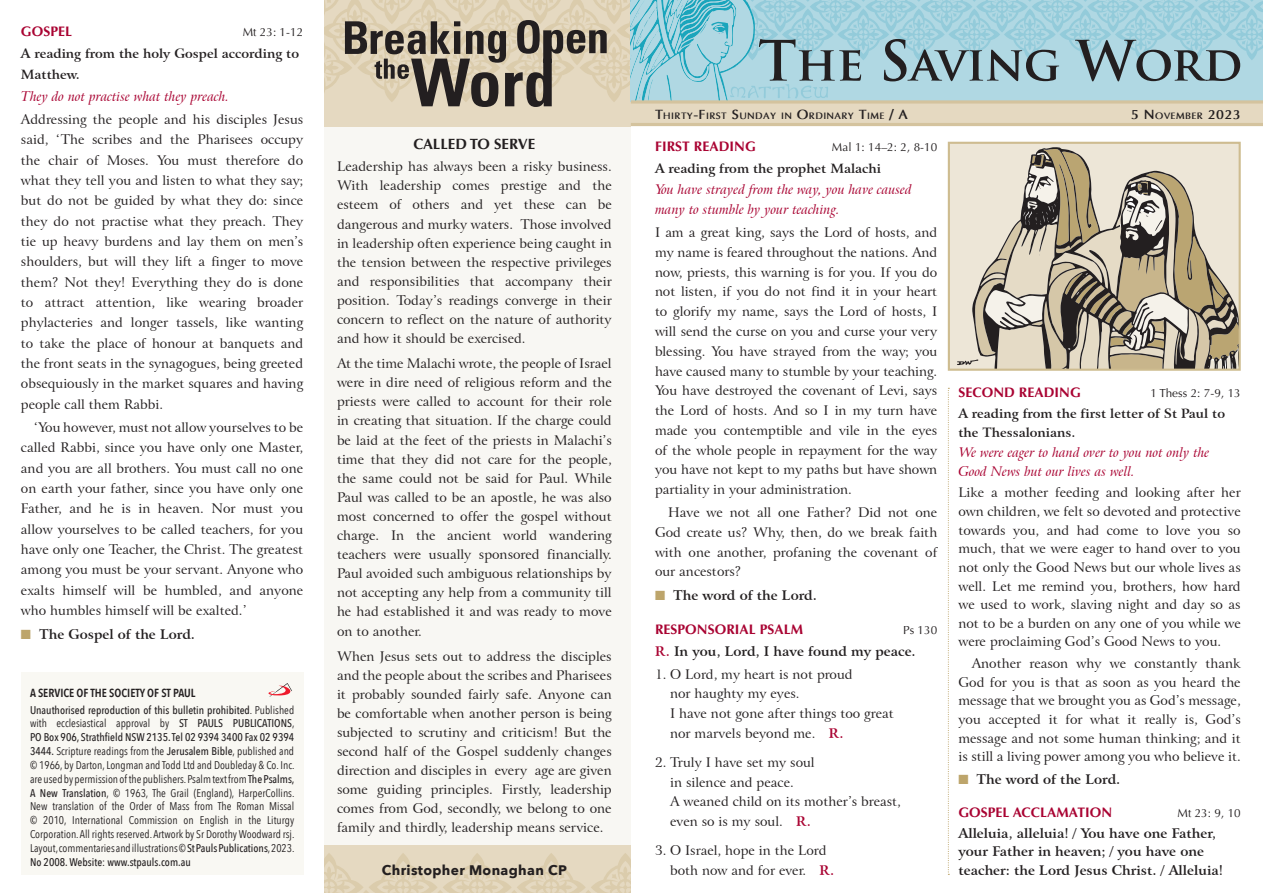
<style>
.page{position:relative;width:1263px;height:893px;background:#fff}
.page>*{position:absolute;margin:0;border:0;box-sizing:border-box;transform-origin:0 0}
.t1{font:700 14.85px "Optima LT Std";color:#231f20}
.t2{font:700 13.8px "Optima LT Std";letter-spacing:.005em;color:#a90332}
.t3{font:700 13.8px "Avenir Next";letter-spacing:.025em;color:#231f20}
.t4{font:13.35px/19px "Arrus BT";color:#231f20;text-align:justify}
.t5{font:700 13.35px/18.6px "Arrus BT";color:#231f20}
.t6{font:italic 13.35px/19.8px "Arrus BT";color:#a90332}
.t7{font:700 12.75px/18.6px "Arrus BT";color:#231f20}
.t8{font:11.7px "Optima LT Std";letter-spacing:.005em;color:#231f20}
.t9{font:600 11.7px "Avenir Next Condensed";color:#231f20}
.t10{font:11.25px/13.8px "Avenir Next Condensed";color:#231f20;text-align:justify}
.t11{font:700 9.3px "Optima";letter-spacing:.035em;color:#231f20}
.s1{font-style:italic;color:#a90332}
.s2{color:#bda56b}
.s3{font-weight:500}
.s4{font-size:13.35px}
.s5{color:#a90332}
.s6{font-weight:700;color:#a90332}
</style>
<div class="page">
<div style="left:324px;top:0;width:307px;height:875px;background:#f8f7f3"></div>
<div style="left:324px;top:0;width:307px;height:126px;background:#e5d9c1"></div>
<div style="left:324px;top:845px;width:307px;height:48px;background:#e5d9c1"></div>
<svg style="left:324px;top:853px;width:307px;height:40px"></svg>
<div style="left:21px;top:673px;width:282px;height:202px;background:#f9f8f3"></div>
<svg style="left:268px;top:683px;width:24px;height:14px"></svg>
<div style="left:631px;top:64px;width:632px;height:60px;background:#e5d9c1"></div>
<svg style="left:324px;top:0;width:939px;height:107px"></svg>
<svg style="left:631px;top:100px;width:632px;height:4px;background:#d2c6a7"></svg>
<hr style="left:631px;top:123px;width:632px;height:3px;background:#d4c39e">
<div style="left:951px;top:145px;width:287px;height:223px;background:#ede6d7"></div>
<div style="left:948px;top:142px;width:293px;height:229px;border:2px solid #cebc90"></div>
<svg style="left:948px;top:388px;width:1px;height:487px"></svg>
<svg style="left:957px;top:149px;width:283px;height:221px;background:#bbb29f"></svg>
<p class="t2" style="left:21px;top:23px;width:53px">GOSPEL</p>
<p class="t8" style="left:243px;top:25px;width:62px">Mt 23: 1-12</p>
<p class="t7" style="left:21px;top:44px;width:280px;line-height:20.4px">A reading from the holy Gospel according to<br>Matthew.</p>
<p class="t4" style="left:21px;top:85px;width:284px;line-height:23.4px"><span class="s1">They do not practise what they preach.<br></span>Addressing the people and his disciples Jesus</p>
<p class="t4" style="left:21px;top:130px;width:284px;line-height:20.4px">said, ‘The scribes and the Pharisees occupy the chair of Moses. You must therefore do what they tell you and listen to what they say; but do not be guided by what they do: since they do not practise what they preach. They tie up heavy burdens and lay them on men’s shoulders, but will they lift a finger to move them? Not they! Everything they do is done to attract attention, like wearing broader phylacteries and longer tassels, like wanting to take the place of honour at banquets and the front seats in the synagogues, being greeted obsequiously in the market squares and having people call them Rabbi.</p>
<p class="t4" style="left:21px;top:417px;width:284px;line-height:20.4px;text-indent:13px">‘You however, must not allow yourselves to be called Rabbi, since you have only one Master, and you are all brothers. You must call no one on earth your father, since you have only one Father, and he is in heaven. Nor must you allow yourselves to be called teachers, for you have only one Teacher, the Christ. The greatest among you must be your servant. Anyone who exalts himself will be humbled, and anyone who humbles himself will be exalted.’</p>
<p class="t5" style="left:21px;top:625px;width:176px"><span class="s2">■</span> The Gospel of the Lord.</p>
<p class="t9" style="left:30px;top:682px;width:167px">A SERVICE OF THE SOCIETY OF ST PAUL</p>
<p class="t10" style="left:30px;top:702px;width:266px"><span class="s3">Unauthorised reproduction of this bulletin prohibited</span>. Published with ecclesiastical approval by <span class="s3">ST PAULS PUBLICATIONS</span>, <span class="s3">PO Box 906, Strathfield NSW 2135. Tel 02 9394 3400 Fax 02 9394<br>3444.</span> Scripture readings from the <span class="s3">Jerusalem Bible</span>, published and © 1966, by Darton, Longman and Todd Ltd and Doubleday &amp; Co. Inc. are used by permission of the publishers. Psalm text from <span class="s3">The Psalms, A New Translation</span>, © 1963, The Grail (England), HarperCollins.<br>New translation of the Order of Mass from The Roman Missal © 2010, International Commission on English in the Liturgy Corporation. All rights reserved. Artwork by Sr Dorothy Woodward rsj.<br>Layout, commentaries and illustrations © <span class="s3">St Pauls Publications</span>, 2023.<br><span class="s3">No 2008. Website: www.stpauls.com.au</span></p>
<p class="t1" style="left:413px;top:135px;width:123px">CALLED TO SERVE</p>
<p class="t4" style="left:337px;top:157px;width:276px">Leadership has always been a risky business.<br>With leadership comes prestige and the esteem of others and yet these can be dangerous and murky waters. Those involved in leadership often experience being caught in the tension between the respective privileges and responsibilities that accompany their position. Today’s readings converge in their concern to reflect on the nature of authority and how it should be exercised.</p>
<p class="t4" style="left:337px;top:354px;width:276px">At the time Malachi wrote, the people of Israel were in dire need of religious reform and the priests were called to account for their role in creating that situation. If the charge could be laid at the feet of the priests in Malachi’s time that they did not care for the people, the same could not be said for Paul. While Paul was called to be an apostle, he was also most concerned to offer the gospel without charge. In the ancient world wandering teachers were usually sponsored financially.<br>Paul avoided such ambiguous relationships by not accepting any help from a community till he had established it and was ready to move on to another.</p>
<p class="t4" style="left:337px;top:647px;width:276px">When Jesus sets out to address the disciples and the people about the scribes and Pharisees it probably sounded fairly safe. Anyone can be comfortable when another person is being subjected to scrutiny and criticism! But the second half of the Gospel suddenly changes direction and disciples in every age are given some guiding principles. Firstly, leadership comes from God, secondly, we belong to one family and thirdly, leadership means service.</p>
<p class="t3" style="left:382px;top:858px;width:186px">Christopher Monaghan CP</p>
<p class="t11" style="left:655px;top:110px;width:254px"><span class="s4">T</span>HIRTY<span class="s4">-F</span>IRST <span class="s4">S</span>UNDAY IN <span class="s4">O</span>RDINARY <span class="s4">T</span>IME <span class="s4">/ A</span></p>
<p class="t11" style="left:1131px;top:110px;width:111px"><span class="s4">5 N</span>OVEMBER <span class="s4">2023</span></p>
<p class="t2" style="left:655px;top:139px;width:102px">FIRST READING</p>
<p class="t8" style="left:832px;top:141px;width:107px">Mal 1: 14–2: 2, 8-10</p>
<p class="t7" style="left:655px;top:160px;width:228px">A reading from the prophet Malachi</p>
<p class="t6" style="left:655px;top:180px;width:258px">You have strayed from the way, you have caused many to stumble by your teaching.</p>
<p class="t4" style="left:655px;top:223px;width:284px;line-height:19.8px">I am a great king, says the Lord of hosts, and my name is feared throughout the nations. And now, priests, this warning is for you. If you do not listen, if you do not find it in your heart to glorify my name, says the Lord of hosts, I will send the curse on you and curse your very blessing. You have strayed from the way; you have caused many to stumble by your teaching.<br>You have destroyed the covenant of Levi, says the Lord of hosts. And so I in my turn have made you contemptible and vile in the eyes of the whole people in repayment for the way you have not kept to my paths but have shown partiality in your administration.</p>
<p class="t4" style="left:655px;top:503px;width:284px;line-height:19.8px;text-indent:13px">Have we not all one Father? Did not one God create us? Why, then, do we break faith with one another, profaning the covenant of our ancestors?</p>
<p class="t5" style="left:655px;top:586px;width:163px"><span class="s2">■</span> The word of the Lord.</p>
<p class="t2" style="left:655px;top:621px;width:150px">RESPONSORIAL PSALM</p>
<p class="t8" style="left:903px;top:623px;width:36px">Ps 130</p>
<p class="t5" style="left:655px;top:642px;width:262px"><span class="s5">R.</span> In you, Lord, I have found my peace.</p>
<p class="t4" style="left:670px;top:664px;width:225px;line-height:19.8px;text-align:left;text-indent:-15px">1. O Lord, my heart is not proud<br>nor haughty my eyes.<br>I have not gone after things too great nor marvels beyond me. <span class="s6">R.</span></p>
<p class="t4" style="left:670px;top:752px;width:232px;line-height:19.8px;text-align:left;text-indent:-15px">2. Truly I have set my soul<br>in silence and peace.<br>A weaned child on its mother’s breast, even so is my soul. <span class="s6">R.</span></p>
<p class="t4" style="left:670px;top:841px;width:166px;line-height:19.8px;text-indent:-15px">3. O Israel, hope in the Lord both now and for ever. <span class="s6">R.</span></p>
<p class="t2" style="left:958px;top:385px;width:124px">SECOND READING</p>
<p class="t8" style="left:1150px;top:387px;width:92px">1 Thess 2: 7-9, 13</p>
<p class="t7" style="left:958px;top:404px;width:268px">A reading from the first letter of St Paul to the Thessalonians.</p>
<p class="t6" style="left:958px;top:443px;width:252px;line-height:18.6px">We were eager to hand over to you not only the<br>Good News but our lives as well.</p>
<p class="t4" style="left:958px;top:483px;width:284px;line-height:18.6px">Like a mother feeding and looking after her own children, we felt so devoted and protective towards you, and had come to love you so much, that we were eager to hand over to you not only the Good News but our whole lives as well. Let me remind you, brothers, how hard we used to work, slaving night and day so as not to be a burden on any one of you while we were proclaiming God’s Good News to you.</p>
<p class="t4" style="left:958px;top:654px;width:284px;line-height:18.6px;text-indent:13px">Another reason why we constantly thank God for you is that as soon as you heard the message that we brought you as God’s message, you accepted it for what it really is, God’s message and not some human thinking; and it is still a living power among you who believe it.</p>
<p class="t5" style="left:958px;top:770px;width:163px"><span class="s2">■</span> The word of the Lord.</p>
<p class="t2" style="left:958px;top:804px;width:155px">GOSPEL ACCLAMATION</p>
<p class="t8" style="left:1177px;top:806px;width:65px">Mt 23: 9, 10</p>
<p class="t5" style="left:958px;top:824px;width:266px">Alleluia, alleluia! / You have one Father, your Father in heaven; / you have one teacher: the Lord Jesus Christ. / Alleluia!</p>
</div>
